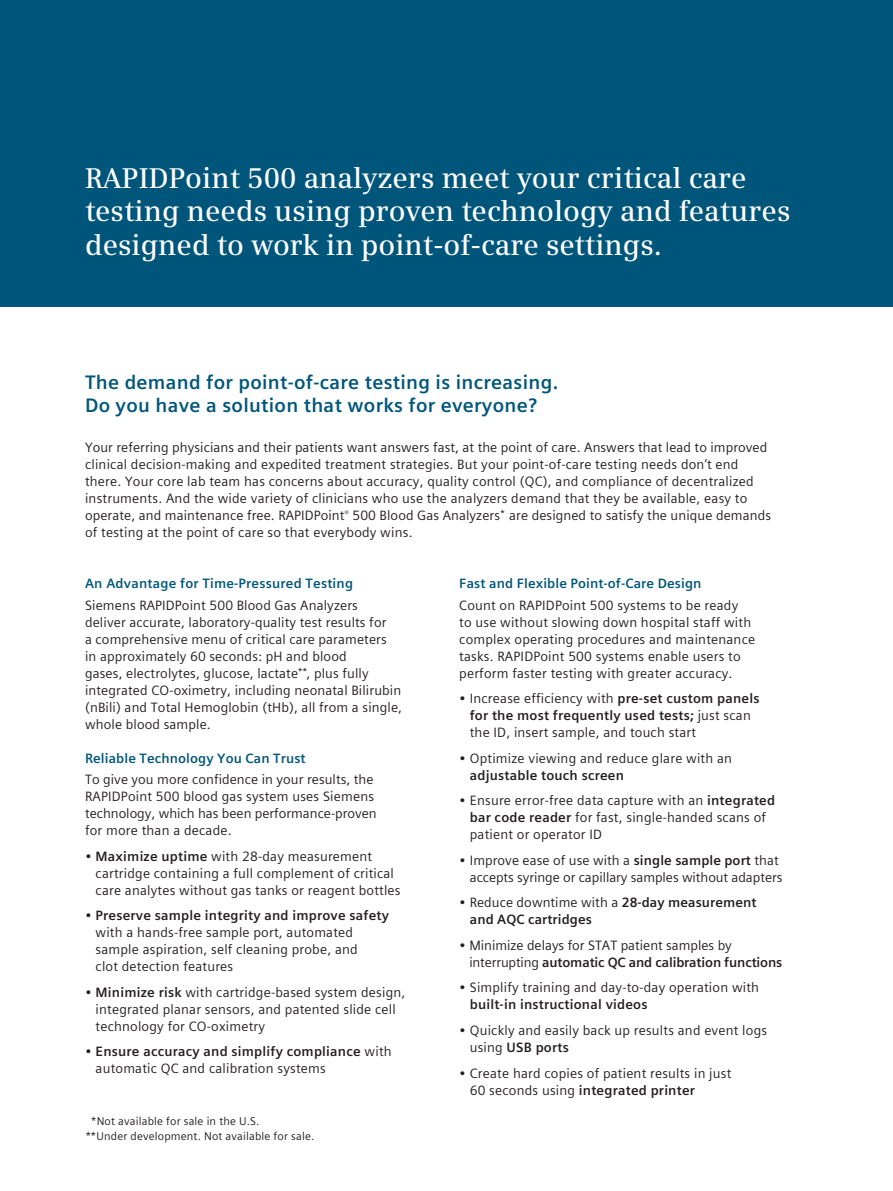
<style>
.page{position:relative;width:893px;height:1191px;background:#fff}
.page>*{position:absolute;margin:0;border:0;box-sizing:border-box;transform-origin:0 0}
._01__Headline__36_ac{font:600 28.5px/33.8px "Siemens Serif";color:#fff}
._04__Copy___9pt_4mm{font:700 19.5px/23.4px "Siemens Sans Global";letter-spacing:.015em;color:#00567a}
._04__Copy___9pt_4mm-2{font:13.5px/17px "Siemens Sans Global";letter-spacing:.015em;color:#231f20}
._04__Copy___9pt_4mm-3{font:700 13.5px "Siemens Sans Global";letter-spacing:.01em;color:#00567a}
._04__Copy___9pt_4mm-4{font:13.5px/17px "Siemens Sans Global";letter-spacing:-.005em;color:#231f20;text-align:right}
._04__Copy___9pt_4mm-5{font:700 13.5px/17px "Siemens Sans Global";letter-spacing:.005em;color:#231f20}
._04__Copy___9pt_4mm-6{font:11.25px/14.9px "Siemens Sans Global";letter-spacing:.015em;color:#231f20}
.s1{font-weight:700}
.s2{font-weight:400}
</style>
<div class="page">
<div style="left:0;top:0;width:893px;height:306px;background:#00567a"></div>
<p class="_01__Headline__36_ac" style="left:85px;top:161px;width:707px">RAPIDPoint 500 analyzers meet your critical care testing needs using proven technology and features designed to work in point-of-care settings.</p>
<p class="_04__Copy___9pt_4mm" style="left:85px;top:370px;width:475px">The demand for point-of-care testing is increasing.<br>Do you have a solution that works for everyone?</p>
<p class="_04__Copy___9pt_4mm-2" style="left:85px;top:439px;width:688px">Your referring physicians and their patients want answers fast, at the point of care. Answers that lead to improved clinical decision-making and expedited treatment strategies. But your point-of-care testing needs don’t end there. Your core lab team has concerns about accuracy, quality control (QC), and compliance of decentralized instruments. And the wide variety of clinicians who use the analyzers demand that they be available, easy to operate, and maintenance free. RAPIDPoint<sup>®</sup> 500 Blood Gas Analyzers<sup>*</sup> are designed to satisfy the unique demands of testing at the point of care so that everybody wins.</p>
<p class="_04__Copy___9pt_4mm-3" style="left:85px;top:573px;width:270px">An Advantage for Time-Pressured Testing</p>
<p class="_04__Copy___9pt_4mm-2" style="left:85px;top:596px;width:319px">Siemens RAPIDPoint 500 Blood Gas Analyzers<br>deliver accurate, laboratory-quality test results for<br>a comprehensive menu of critical care parameters<br>in approximately 60 seconds: pH and blood<br>gases, electrolytes, glucose, lactate<sup>**</sup>, plus fully integrated CO-oximetry, including neonatal Bilirubin (nBili) and Total Hemoglobin (tHb), all from a single, whole blood sample.</p>
<p class="_04__Copy___9pt_4mm-3" style="left:85px;top:747px;width:222px">Reliable Technology You Can Trust</p>
<p class="_04__Copy___9pt_4mm-2" style="left:85px;top:771px;width:293px">To give you more confidence in your results, the RAPIDPoint 500 blood gas system uses Siemens technology, which has been performance-proven for more than a decade.</p>
<p class="_04__Copy___9pt_4mm-2" style="left:96px;top:847px;width:307px;text-indent:-11px">• <span class="s1">Maximize uptime</span> with 28-day measurement cartridge containing a full complement of critical care analytes without gas tanks or reagent bottles</p>
<p class="_04__Copy___9pt_4mm-2" style="left:96px;top:907px;width:295px;text-indent:-11px">• <span class="s1">Preserve sample integrity and improve safety </span>with a hands-free sample port, automated sample aspiration, self cleaning probe, and<br>clot detection features</p>
<p class="_04__Copy___9pt_4mm-2" style="left:96px;top:983px;width:311px;text-indent:-11px">• <span class="s1">Minimize risk</span> with cartridge-based system design, integrated planar sensors, and patented slide cell technology for CO-oximetry</p>
<p class="_04__Copy___9pt_4mm-2" style="left:96px;top:1043px;width:298px;text-indent:-11px">• <span class="s1">Ensure accuracy and simplify compliance</span> with automatic QC and calibration systems</p>
<p class="_04__Copy___9pt_4mm-3" style="left:459px;top:573px;width:244px">Fast and Flexible Point-of-Care Design</p>
<p class="_04__Copy___9pt_4mm-2" style="left:459px;top:596px;width:297px">Count on RAPIDPoint 500 systems to be ready<br>to use without slowing down hospital staff with complex operating procedures and maintenance tasks. RAPIDPoint 500 systems enable users to perform faster testing with greater accuracy.</p>
<p class="_04__Copy___9pt_4mm-2" style="left:470px;top:690px;width:291px;text-indent:-11px">• Increase efficiency with <span class="s1">pre-set custom panels for the most frequently used tests;</span> just scan the ID, insert sample, and touch start</p>
<p class="_04__Copy___9pt_4mm-2" style="left:470px;top:749px;width:264px;text-indent:-11px">• Optimize viewing and reduce glare with an <span class="s1">adjustable touch screen</span></p>
<p class="_04__Copy___9pt_4mm-2" style="left:470px;top:792px;width:307px;text-indent:-11px">• Ensure error-free data capture with an <span class="s1">integrated bar code reader</span> for fast, single-handed scans of patient or operator ID</p>
<p class="_04__Copy___9pt_4mm-4" style="left:459px;top:851px;width:325px">• Improve ease of use with a <span class="s1">single sample port</span> that accepts syringe or capillary samples without adapters</p>
<p class="_04__Copy___9pt_4mm-5" style="left:470px;top:894px;width:288px;text-indent:-11px"><span class="s2">• Reduce downtime with a</span> 28-day measurement and AQC cartridges</p>
<p class="_04__Copy___9pt_4mm-2" style="left:469px;top:936px;width:314px;text-indent:-10px">• Minimize delays for STAT patient samples by interrupting <span class="s1">automatic QC and calibration functions</span></p>
<p class="_04__Copy___9pt_4mm-2" style="left:470px;top:979px;width:291px;text-indent:-11px">• Simplify training and day-to-day operation with <span class="s1">built-in instructional videos</span></p>
<p class="_04__Copy___9pt_4mm-2" style="left:470px;top:1022px;width:299px;text-indent:-11px">• Quickly and easily back up results and event logs using <span class="s1">USB ports</span></p>
<p class="_04__Copy___9pt_4mm-2" style="left:470px;top:1064px;width:263px;text-indent:-11px">• Create hard copies of patient results in just<br>60 seconds using <span class="s1">integrated printer</span></p>
<p class="_04__Copy___9pt_4mm-6" style="left:85px;top:1113px;width:231px;text-indent:6px">*Not available for sale in the U.S.<br>**Under development. Not available for sale.</p>
</div>
